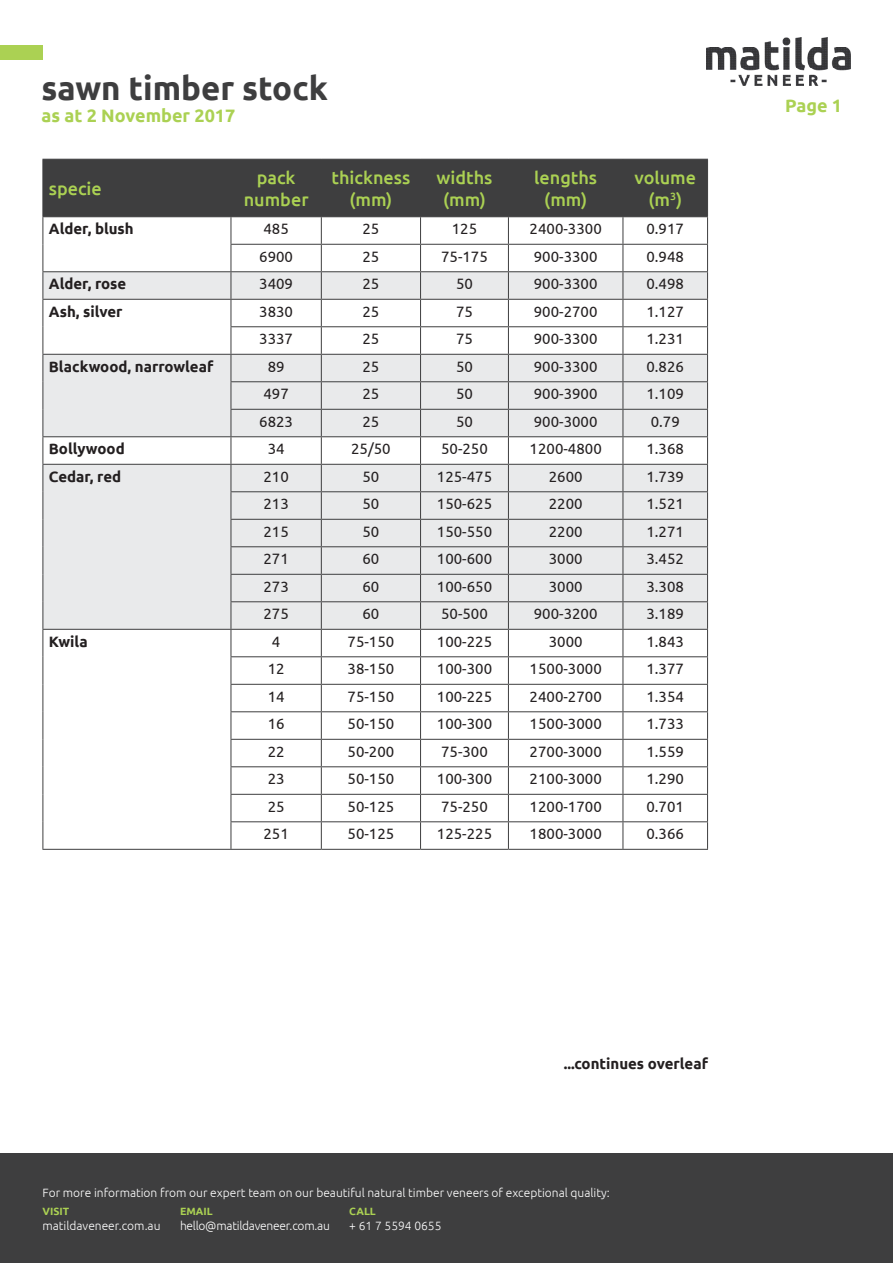
<style>
.page{position:relative;width:893px;height:1263px;background:#fff}
.page>*{position:absolute;margin:0;border:0;box-sizing:border-box;transform-origin:0 0}
.t1{font:700 33px "Ubuntu";color:#3e3e3f}
.t2{font:500 18px/21.6px "Ubuntu";color:#abd153;text-align:center}
.t3{font:700 18px "Ubuntu";color:#abd153}
.t4{font:15px "Ubuntu";color:#231f20}
.t5{font:700 15px "Ubuntu";color:#231f20}
.t6{font:300 12px "Ubuntu";color:#fff}
.t7{font:300 12px "Ubuntu";letter-spacing:-.02em;color:#fff}
.t8{font:700 10.5px "Ubuntu";color:#abd153}
</style>
<div class="page">
<div style="left:0;top:45px;width:42px;height:15px;background:#abd153"></div>
<div style="left:0;top:1154px;width:893px;height:109px;background:#3e3e3f"></div>
<img style="left:707px;top:38px;width:144px;height:48px">
<svg style="left:42px;top:159px;width:666px;height:690px"></svg>
<hr style="left:623px;top:821px;width:85px;height:1px;background:#3e3e3f">
<hr style="left:42px;top:849px;width:189px;height:1px;background:#3e3e3f">
<hr style="left:231px;top:849px;width:90px;height:1px;background:#3e3e3f">
<hr style="left:321px;top:849px;width:100px;height:1px;background:#3e3e3f">
<hr style="left:421px;top:849px;width:87px;height:1px;background:#3e3e3f">
<hr style="left:508px;top:849px;width:115px;height:1px;background:#3e3e3f">
<hr style="left:623px;top:849px;width:85px;height:1px;background:#3e3e3f">
<p class="t1" style="left:41px;top:69px;width:288px">sawn timber stock</p>
<p class="t3" style="left:41px;top:105px;width:195px">as at 2 November 2017</p>
<p class="t2" style="left:49px;top:177px;width:54px">specie</p>
<p class="t2" style="left:244px;top:166px;width:66px">pack number</p>
<p class="t2" style="left:332px;top:166px;width:80px">thickness (mm)</p>
<p class="t2" style="left:436px;top:166px;width:57px">widths (mm)</p>
<p class="t2" style="left:534px;top:166px;width:64px">lengths (mm)</p>
<p class="t2" style="left:634px;top:166px;width:63px">volume (m<sup>3</sup>)</p>
<p class="t5" style="left:49px;top:220px;width:86px">Alder, blush</p>
<p class="t4" style="left:263px;top:220px;width:27px">485</p>
<p class="t4" style="left:362px;top:220px;width:18px">25</p>
<p class="t4" style="left:452px;top:220px;width:27px">125</p>
<p class="t4" style="left:530px;top:220px;width:74px">2400-3300</p>
<p class="t4" style="left:646px;top:220px;width:39px">0.917</p>
<p class="t4" style="left:259px;top:247px;width:35px">6900</p>
<p class="t4" style="left:362px;top:247px;width:18px">25</p>
<p class="t4" style="left:441px;top:247px;width:48px">75-175</p>
<p class="t4" style="left:534px;top:247px;width:65px">900-3300</p>
<p class="t4" style="left:646px;top:247px;width:39px">0.948</p>
<p class="t5" style="left:49px;top:275px;width:79px">Alder, rose</p>
<p class="t4" style="left:259px;top:275px;width:35px">3409</p>
<p class="t4" style="left:362px;top:275px;width:18px">25</p>
<p class="t4" style="left:456px;top:275px;width:18px">50</p>
<p class="t4" style="left:534px;top:275px;width:65px">900-3300</p>
<p class="t4" style="left:646px;top:275px;width:39px">0.498</p>
<p class="t5" style="left:49px;top:302px;width:75px">Ash, silver</p>
<p class="t4" style="left:259px;top:302px;width:35px">3830</p>
<p class="t4" style="left:362px;top:302px;width:18px">25</p>
<p class="t4" style="left:456px;top:302px;width:18px">75</p>
<p class="t4" style="left:534px;top:302px;width:65px">900-2700</p>
<p class="t4" style="left:646px;top:302px;width:39px">1.127</p>
<p class="t4" style="left:259px;top:330px;width:35px">3337</p>
<p class="t4" style="left:362px;top:330px;width:18px">25</p>
<p class="t4" style="left:456px;top:330px;width:18px">75</p>
<p class="t4" style="left:534px;top:330px;width:65px">900-3300</p>
<p class="t4" style="left:646px;top:330px;width:39px">1.231</p>
<p class="t5" style="left:49px;top:357px;width:166px">Blackwood, narrowleaf</p>
<p class="t4" style="left:268px;top:357px;width:18px">89</p>
<p class="t4" style="left:362px;top:357px;width:18px">25</p>
<p class="t4" style="left:456px;top:357px;width:18px">50</p>
<p class="t4" style="left:534px;top:357px;width:65px">900-3300</p>
<p class="t4" style="left:646px;top:357px;width:39px">0.826</p>
<p class="t4" style="left:263px;top:385px;width:27px">497</p>
<p class="t4" style="left:362px;top:385px;width:18px">25</p>
<p class="t4" style="left:456px;top:385px;width:18px">50</p>
<p class="t4" style="left:534px;top:385px;width:65px">900-3900</p>
<p class="t4" style="left:646px;top:385px;width:39px">1.109</p>
<p class="t4" style="left:259px;top:412px;width:35px">6823</p>
<p class="t4" style="left:362px;top:412px;width:18px">25</p>
<p class="t4" style="left:456px;top:412px;width:18px">50</p>
<p class="t4" style="left:534px;top:412px;width:65px">900-3000</p>
<p class="t4" style="left:651px;top:412px;width:31px">0.79</p>
<p class="t5" style="left:49px;top:440px;width:77px">Bollywood</p>
<p class="t4" style="left:268px;top:440px;width:18px">34</p>
<p class="t4" style="left:351px;top:440px;width:41px">25/50</p>
<p class="t4" style="left:441px;top:440px;width:48px">50-250</p>
<p class="t4" style="left:530px;top:440px;width:74px">1200-4800</p>
<p class="t4" style="left:646px;top:440px;width:39px">1.368</p>
<p class="t5" style="left:49px;top:467px;width:74px">Cedar, red</p>
<p class="t4" style="left:263px;top:467px;width:27px">210</p>
<p class="t4" style="left:362px;top:467px;width:18px">50</p>
<p class="t4" style="left:437px;top:467px;width:57px">125-475</p>
<p class="t4" style="left:549px;top:467px;width:35px">2600</p>
<p class="t4" style="left:646px;top:467px;width:39px">1.739</p>
<p class="t4" style="left:263px;top:495px;width:27px">213</p>
<p class="t4" style="left:362px;top:495px;width:18px">50</p>
<p class="t4" style="left:437px;top:495px;width:57px">150-625</p>
<p class="t4" style="left:549px;top:495px;width:35px">2200</p>
<p class="t4" style="left:646px;top:495px;width:39px">1.521</p>
<p class="t4" style="left:263px;top:522px;width:27px">215</p>
<p class="t4" style="left:362px;top:522px;width:18px">50</p>
<p class="t4" style="left:437px;top:522px;width:57px">150-550</p>
<p class="t4" style="left:549px;top:522px;width:35px">2200</p>
<p class="t4" style="left:646px;top:522px;width:39px">1.271</p>
<p class="t4" style="left:263px;top:550px;width:27px">271</p>
<p class="t4" style="left:362px;top:550px;width:18px">60</p>
<p class="t4" style="left:437px;top:550px;width:57px">100-600</p>
<p class="t4" style="left:549px;top:550px;width:35px">3000</p>
<p class="t4" style="left:646px;top:550px;width:39px">3.452</p>
<p class="t4" style="left:263px;top:577px;width:27px">273</p>
<p class="t4" style="left:362px;top:577px;width:18px">60</p>
<p class="t4" style="left:437px;top:577px;width:57px">100-650</p>
<p class="t4" style="left:549px;top:577px;width:35px">3000</p>
<p class="t4" style="left:646px;top:577px;width:39px">3.308</p>
<p class="t4" style="left:263px;top:605px;width:27px">275</p>
<p class="t4" style="left:362px;top:605px;width:18px">60</p>
<p class="t4" style="left:441px;top:605px;width:48px">50-500</p>
<p class="t4" style="left:534px;top:605px;width:65px">900-3200</p>
<p class="t4" style="left:646px;top:605px;width:39px">3.189</p>
<p class="t5" style="left:49px;top:632px;width:40px">Kwila</p>
<p class="t4" style="left:272px;top:632px;width:10px">4</p>
<p class="t4" style="left:348px;top:632px;width:48px">75-150</p>
<p class="t4" style="left:437px;top:632px;width:57px">100-225</p>
<p class="t4" style="left:549px;top:632px;width:35px">3000</p>
<p class="t4" style="left:646px;top:632px;width:39px">1.843</p>
<p class="t4" style="left:268px;top:660px;width:18px">12</p>
<p class="t4" style="left:348px;top:660px;width:48px">38-150</p>
<p class="t4" style="left:437px;top:660px;width:57px">100-300</p>
<p class="t4" style="left:530px;top:660px;width:74px">1500-3000</p>
<p class="t4" style="left:646px;top:660px;width:39px">1.377</p>
<p class="t4" style="left:268px;top:687px;width:18px">14</p>
<p class="t4" style="left:348px;top:687px;width:48px">75-150</p>
<p class="t4" style="left:437px;top:687px;width:57px">100-225</p>
<p class="t4" style="left:530px;top:687px;width:74px">2400-2700</p>
<p class="t4" style="left:646px;top:687px;width:39px">1.354</p>
<p class="t4" style="left:268px;top:715px;width:18px">16</p>
<p class="t4" style="left:348px;top:715px;width:48px">50-150</p>
<p class="t4" style="left:437px;top:715px;width:57px">100-300</p>
<p class="t4" style="left:530px;top:715px;width:74px">1500-3000</p>
<p class="t4" style="left:646px;top:715px;width:39px">1.733</p>
<p class="t4" style="left:268px;top:742px;width:18px">22</p>
<p class="t4" style="left:348px;top:742px;width:48px">50-200</p>
<p class="t4" style="left:441px;top:742px;width:48px">75-300</p>
<p class="t4" style="left:530px;top:742px;width:74px">2700-3000</p>
<p class="t4" style="left:646px;top:742px;width:39px">1.559</p>
<p class="t4" style="left:268px;top:770px;width:18px">23</p>
<p class="t4" style="left:348px;top:770px;width:48px">50-150</p>
<p class="t4" style="left:437px;top:770px;width:57px">100-300</p>
<p class="t4" style="left:530px;top:770px;width:74px">2100-3000</p>
<p class="t4" style="left:646px;top:770px;width:39px">1.290</p>
<p class="t4" style="left:268px;top:797px;width:18px">25</p>
<p class="t4" style="left:348px;top:797px;width:48px">50-125</p>
<p class="t4" style="left:441px;top:797px;width:48px">75-250</p>
<p class="t4" style="left:530px;top:797px;width:74px">1200-1700</p>
<p class="t4" style="left:646px;top:797px;width:39px">0.701</p>
<p class="t4" style="left:263px;top:825px;width:27px">251</p>
<p class="t4" style="left:348px;top:825px;width:48px">50-125</p>
<p class="t4" style="left:437px;top:825px;width:57px">125-225</p>
<p class="t4" style="left:530px;top:825px;width:74px">1800-3000</p>
<p class="t4" style="left:646px;top:825px;width:39px">0.366</p>
<p class="t3" style="left:785px;top:95px;width:58px">Page 1</p>
<p class="t5" style="left:564px;top:1055px;width:146px">...continues overleaf</p>
<p class="t6" style="left:42px;top:1186px;width:569px">For more information from our expert team on our beautiful natural timber veneers of exceptional quality:</p>
<p class="t8" style="left:180px;top:1205px;width:34px">EMAIL</p>
<p class="t7" style="left:180px;top:1219px;width:151px">hello@matildaveneer.com.au</p>
<p class="t8" style="left:42px;top:1205px;width:28px">VISIT</p>
<p class="t6" style="left:42px;top:1219px;width:120px">matildaveneer.com.au</p>
<p class="t8" style="left:349px;top:1205px;width:28px">CALL</p>
<p class="t6" style="left:349px;top:1219px;width:94px">+ 61 7 5594 0655</p>
</div>
